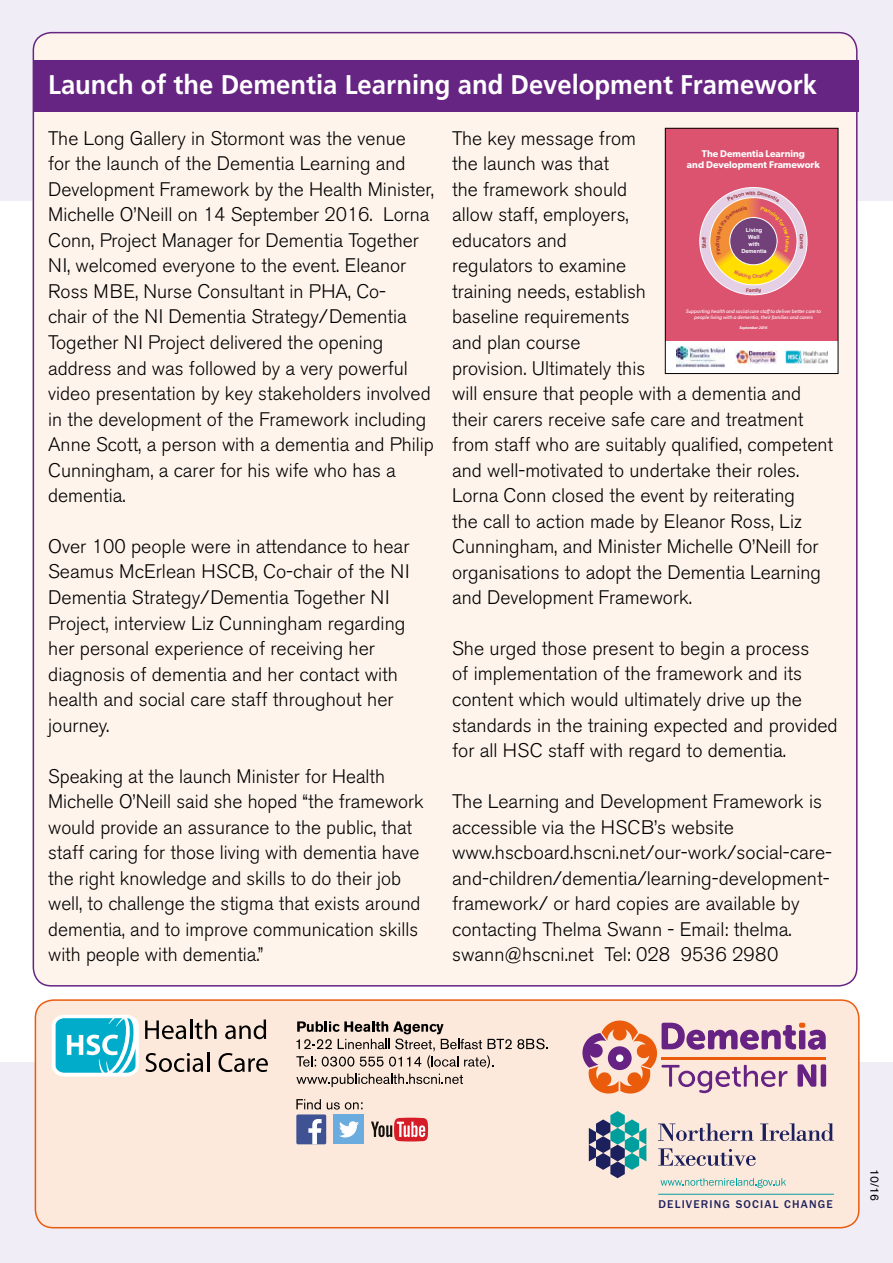
<style>
.page{position:relative;width:893px;height:1263px;background:#fff}
.page>*{position:absolute;margin:0;border:0;box-sizing:border-box;transform-origin:0 0}
.t1{font:700 27px "Frutiger";color:#fff;scale:.95 1}
.t2{font:300 19.5px/25.5px "Akzidenz Grotesk BE";color:#000}
.t3{font:12px "Akzidenz Grotesk BE";color:#000}
.t4{font:500 11.7px "Franklin Gothic";color:#1c205c}
.t5{font:600 9.75px/10.4px "Gibson";color:#fff;text-align:center}
.t6{font:700 5.7px/6.8px "Arial";color:#fff;text-align:center}
.t7{font:italic 5.25px/6.1px "Gibson";color:#fff;text-align:center}
.t8{font:italic 600 3.75px "Gibson";color:#fff}
</style>
<div class="page">
<div style="left:0;top:0;width:893px;height:200px;background:#f1edf7"></div>
<div style="left:33px;top:33px;width:824px;height:953px;background:#fef4ec;border-radius:18px"></div>
<div style="left:34px;top:60px;width:825px;height:52px;background:#662483"></div>
<div style="left:0;top:1063px;width:893px;height:200px;background:#f1edf7"></div>
<div style="left:35px;top:1000px;width:824px;height:228px;background:#fde9db;border-radius:18px"></div>
<div style="left:35px;top:999px;width:825px;height:229px;border:2px solid #ea5b0d;border-radius:18px"></div>
<svg style="left:296px;top:1021px;width:252px;height:124px"></svg>
<svg style="left:52px;top:1015px;width:87px;height:61px;background:#5fcadc"></svg>
<svg style="left:145px;top:1020px;width:41px;height:19px"></svg>
<hr style="left:190px;top:1019px;width:2px;height:20px;background:#000">
<svg style="left:195px;top:1019px;width:22px;height:20px"></svg>
<svg style="left:225px;top:1019px;width:41px;height:20px"></svg>
<svg style="left:145px;top:1053px;width:58px;height:19px"></svg>
<hr style="left:207px;top:1052px;width:2px;height:20px;background:#000">
<svg style="left:219px;top:1053px;width:49px;height:19px"></svg>
<svg style="left:582px;top:1020px;width:244px;height:73px"></svg>
<div style="left:821px;top:1064px;width:5px;height:23px;background:#662383;border-radius:2px"></div>
<div style="left:608px;top:1046px;width:24px;height:24px;background:#662383;border-radius:50%"></div>
<div style="left:616px;top:1054px;width:7px;height:8px;background:#fff;border-radius:50%"></div>
<hr style="left:658px;top:1194px;width:176px;height:1px;background:#009e9d">
<svg style="left:589px;top:1111px;width:57px;height:67px"></svg>
<svg style="left:658px;top:1123px;width:96px;height:18px"></svg>
<svg style="left:760px;top:1123px;width:74px;height:18px"></svg>
<svg style="left:660px;top:1178px;width:126px;height:10px"></svg>
<svg style="left:658px;top:1148px;width:98px;height:18px"></svg>
<div style="left:665px;top:128px;width:173px;height:246px;background:#fff"></div>
<img style="left:735px;top:351px;width:41px;height:13px">
<div style="left:665px;top:128px;width:173px;height:213px;background:#db536e"></div>
<img style="left:676px;top:347px;width:48px;height:20px">
<img style="left:785px;top:351px;width:42px;height:12px">
<div style="left:665px;top:128px;width:173px;height:246px;border:1px solid #000"></div>
<svg style="left:699px;top:187px;width:108px;height:108px"></svg>
<h1 class="t1" style="left:48px;top:68px;width:811px">Launch of the Dementia Learning and Development Framework</h1>
<p class="t2" style="left:48px;top:126px;width:387px">The Long Gallery in Stormont was the venue<br>for the launch of the Dementia Learning and Development Framework by the Health Minister, Michelle O’Neill on 14 September 2016. Lorna Conn, Project Manager for Dementia Together NI, welcomed everyone to the event. Eleanor Ross MBE, Nurse Consultant in PHA, Co-<br>chair of the NI Dementia Strategy/Dementia Together NI Project delivered the opening address and was followed by a very powerful video presentation by key stakeholders involved in the development of the Framework including Anne Scott, a person with a dementia and Philip Cunningham, a carer for his wife who has a dementia.</p>
<p class="t2" style="left:48px;top:534px;width:363px">Over 100 people were in attendance to hear Seamus McErlean HSCB, Co-chair of the NI Dementia Strategy/Dementia Together NI Project, interview Liz Cunningham regarding her personal experience of receiving her diagnosis of dementia and her contact with health and social care staff throughout her journey.</p>
<p class="t2" style="left:48px;top:763px;width:377px">Speaking at the launch Minister for Health Michelle O’Neill said she hoped “the framework would provide an assurance to the public, that staff caring for those living with dementia have the right knowledge and skills to do their job well, to challenge the stigma that exists around dementia, and to improve communication skills with people with dementia.”</p>
<p class="t2" style="left:452px;top:126px;width:382px">The key message from<br>the launch was that<br>the framework should<br>allow staff, employers,<br>educators and<br>regulators to examine<br>training needs, establish<br>baseline requirements<br>and plan course<br>provision. Ultimately this<br>will ensure that people with a dementia and their carers receive safe care and treatment from staff who are suitably qualified, competent and well-motivated to undertake their roles.<br>Lorna Conn closed the event by reiterating<br>the call to action made by Eleanor Ross, Liz<br>Cunningham, and Minister Michelle O’Neill for organisations to adopt the Dementia Learning and Development Framework.</p>
<p class="t2" style="left:452px;top:636px;width:387px">She urged those present to begin a process<br>of implementation of the framework and its content which would ultimately drive up the standards in the training expected and provided for all HSC staff with regard to dementia.</p>
<p class="t2" style="left:452px;top:789px;width:381px">The Learning and Development Framework is accessible via the HSCB’s website www.hscboard.hscni.net/our-work/social-care&shy;and-children/dementia/learning-development&shy;framework/ or hard copies are available by contacting Thelma Swann - Email: thelma. swann@hscni.net Tel: 028 9536 2980</p>
<p class="t5" style="left:687px;top:148px;width:134px">The Dementia Learning<br>and Development Framework</p>
<p class="t6" style="left:741px;top:227px;width:27px">Living<br>Well<br>with<br>Dementia</p>
<p class="t7" style="left:686px;top:308px;width:137px">Supporting health and social care staff to deliver better care to people living with a dementia, their families and carers</p>
<p class="t8" style="left:739px;top:326px;width:29px">September 2016</p>
<p class="t4" style="left:658px;top:1198px;width:176px">DELIVERING SOCIAL CHANGE</p>
<p class="t3" style="left:882px;top:1169px;width:33px;rotate:90deg">10/16</p>
</div>
